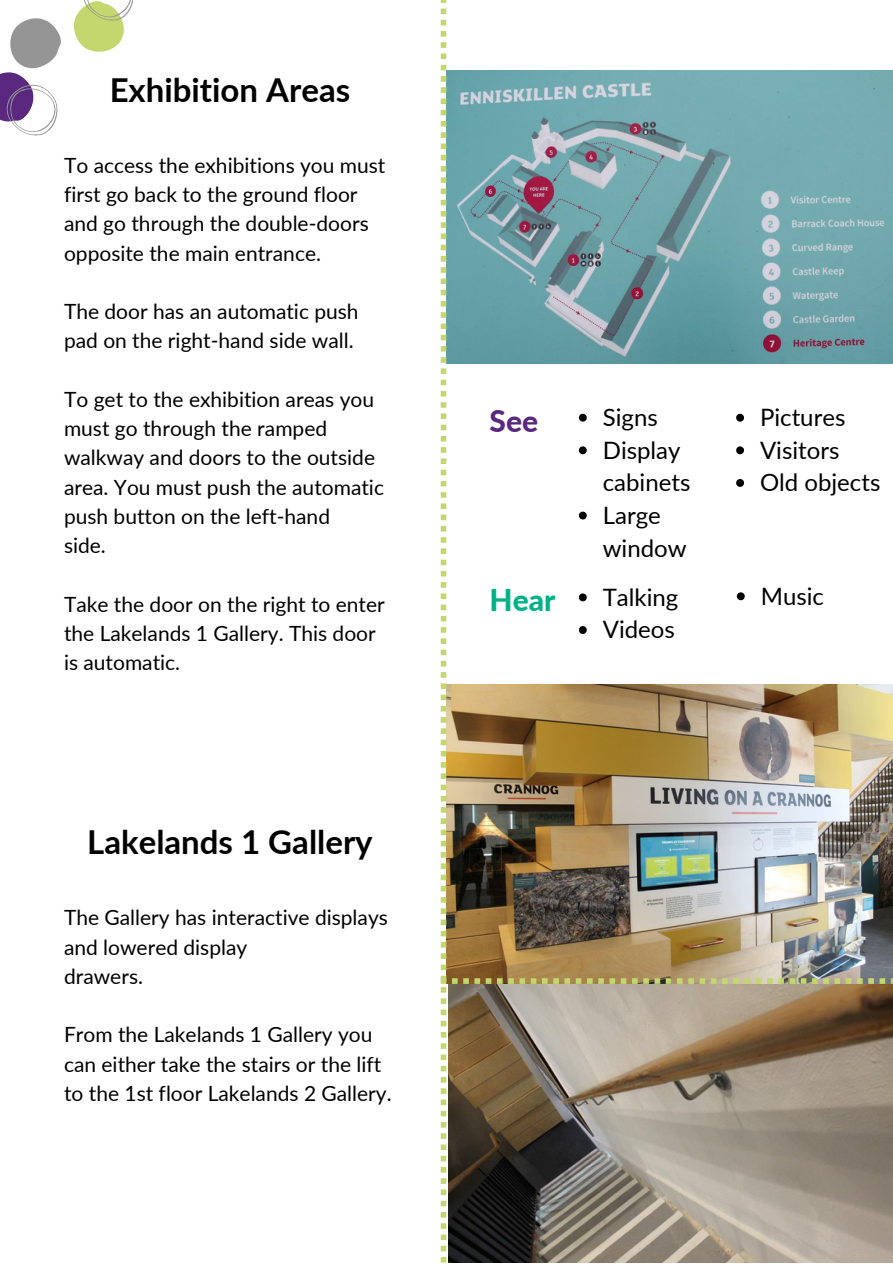
<style>
.page{position:relative;width:893px;height:1264px;background:#fff}
.page>*{position:absolute;margin:0;border:0;box-sizing:border-box;transform-origin:0 0}
.t1{font:700 33px "Lato";color:#000}
.t2{font:800 30px "Lato";color:#00b288}
.t3{font:800 30px "Lato";color:#5a287f}
.t4{font:24px/32.5px "Lato";color:#000}
.t5{font:21px/29.2px "Lato";color:#000}
</style>
<div class="page">
<svg style="left:0;top:0;width:133px;height:136px"></svg>
<img style="left:440px;top:0;width:452px;height:1262px">
<p class="t1" style="left:110px;top:70px;width:242px">Exhibition Areas</p>
<p class="t5" style="left:64px;top:150px;width:323px">To access the exhibitions you must first go back to the ground floor and go through the double-doors opposite the main entrance.</p>
<p class="t5" style="left:64px;top:296px;width:296px">The door has an automatic push pad on the right-hand side wall.</p>
<p class="t5" style="left:64px;top:384px;width:321px">To get to the exhibition areas you must go through the ramped walkway and doors to the outside area. You must push the automatic push button on the left-hand</p>
<p class="t5" style="left:64px;top:530px;width:43px">side.</p>
<p class="t5" style="left:64px;top:588px;width:322px">Take the door on the right to enter the Lakelands 1 Gallery. This door is automatic.</p>
<p class="t1" style="left:87px;top:821px;width:287px">Lakelands 1 Gallery</p>
<p class="t5" style="left:64px;top:902px;width:325px">The Gallery has interactive displays and lowered display</p>
<p class="t5" style="left:64px;top:961px;width:81px">drawers.</p>
<p class="t5" style="left:64px;top:1019px;width:329px">From the Lakelands 1 Gallery you can either take the stairs or the lift to the 1st floor Lakelands 2 Gallery.</p>
<p class="t3" style="left:489px;top:402px;width:50px">See</p>
<p class="t4" style="left:602px;top:400px;width:56px">Signs</p>
<p class="t4" style="left:602px;top:433px;width:89px">Display cabinets</p>
<p class="t4" style="left:602px;top:498px;width:85px">Large window</p>
<p class="t2" style="left:489px;top:581px;width:67px">Hear</p>
<p class="t4" style="left:602px;top:580px;width:77px">Talking</p>
<p class="t4" style="left:602px;top:613px;width:74px">Videos</p>
<p class="t4" style="left:760px;top:400px;width:87px">Pictures</p>
<p class="t4" style="left:760px;top:433px;width:81px">Visitors</p>
<p class="t4" style="left:760px;top:466px;width:122px">Old objects</p>
<p class="t4" style="left:760px;top:579px;width:65px">Music</p>
</div>
